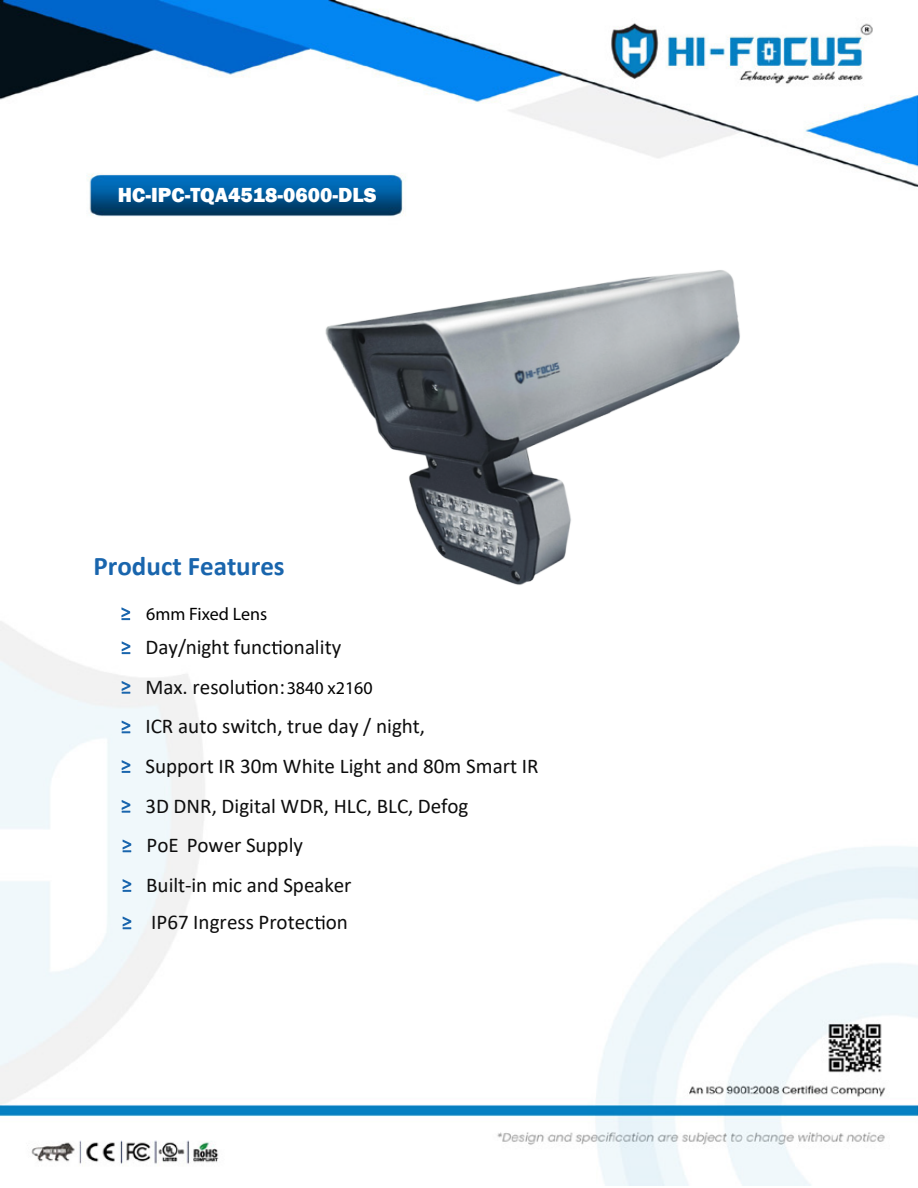
<style>
.page{position:relative;width:918px;height:1188px;background:#fff}
.page>*{position:absolute;margin:0;border:0;box-sizing:border-box;transform-origin:0 0}
.t1{font:700 27px "Calibri";color:#1965ad}
.t2{font:21px/39.6px "Calibri";color:#0d0d0d}
.t3{font:800 21px "Franklin Gothic";color:#fff}
.t4{font:18px "Myriad Pro";color:#000}
</style>
<div class="page">
<img style="left:0;top:0;width:918px;height:1185px">
<svg style="left:122px;top:800px;width:8px;height:13px"></svg>
<svg style="left:123px;top:840px;width:8px;height:12px"></svg>
<svg style="left:123px;top:879px;width:8px;height:13px"></svg>
<svg style="left:123px;top:917px;width:8px;height:12px"></svg>
<svg style="left:315px;top:916px;width:10px;height:13px"></svg>
<img style="left:121px;top:73px;width:787px;height:727px">
<p class="t3" style="left:118px;top:181px;width:260px">HC-IPC-TQA4518-0600-DLS</p>
<p class="t1" style="left:93px;top:547px;width:193px">Product Features</p>
<p class="t4" style="left:146px;top:603px;width:123px">6mm Fixed Lens</p>
<p class="t2" style="left:145px;top:627px;width:395px">Day/night func onality<br>Max. resolu on:<br>ICR auto switch, true day / night,<br>Support IR 30m White Light and 80m Smart IR<br>3D DNR, Digital WDR, HLC, BLC, Defog<br>PoE Power Supply<br>Built-in mic and Speaker</p>
<p class="t2" style="left:151px;top:902px;width:198px">IP67 Ingress Protec on</p>
<p class="t4" style="left:287px;top:677px;width:88px">3840 x2160</p>
</div>
